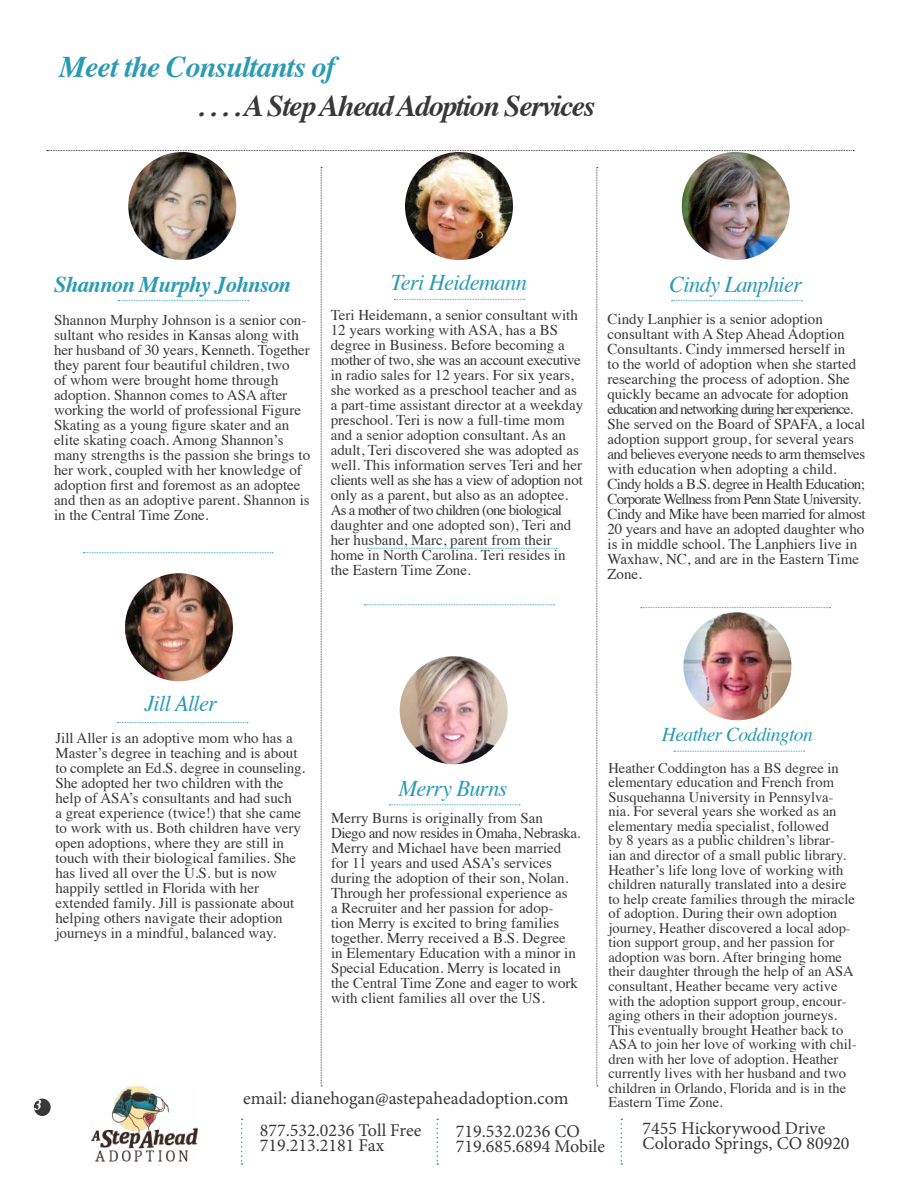
<style>
.page{position:relative;width:918px;height:1188px;background:#fff}
.page>*{position:absolute;margin:0;border:0;box-sizing:border-box;transform-origin:0 0}
.t1{font:italic 700 30px/39px "Times";letter-spacing:-.05em;color:#373837}
.t2{font:italic 22.5px "Times";letter-spacing:-.03em;color:#299bb4}
.t3{font:italic 700 22.5px "Times";letter-spacing:-.03em;color:#299bb4}
.subheader{font:italic 19.5px "Times";letter-spacing:-.03em;color:#299bb4}
.t4{font:18px/15px "Minion Pro";color:#373837}
.MainParagraph{font:15px/15px "Times";color:#373837}
.t5{font:italic 700 15px "Times";color:#fff}
.MainParagraph-2{font:14.55px/14.5px "Times";color:#373837}
.s1{color:#299bb4}
</style>
<div class="page">
<img style="left:91px;top:1086px;width:106px;height:76px">
<svg style="left:436px;top:1119px;width:2px;height:46px"></svg>
<svg style="left:621px;top:1119px;width:1px;height:46px"></svg>
<svg style="left:241px;top:1119px;width:2px;height:46px"></svg>
<div style="left:34px;top:1099px;width:17px;height:17px;background:#373837;border-radius:50%"></div>
<svg style="left:47px;top:150px;width:807px;height:1px"></svg>
<img style="left:683px;top:612px;width:108px;height:108px;border-radius:54px">
<svg style="left:674px;top:751px;width:131px;height:1px"></svg>
<svg style="left:321px;top:167px;width:1px;height:920px"></svg>
<svg style="left:83px;top:552px;width:190px;height:1px"></svg>
<svg style="left:365px;top:604px;width:189px;height:1px"></svg>
<svg style="left:367px;top:548px;width:190px;height:1px"></svg>
<svg style="left:641px;top:607px;width:189px;height:1px"></svg>
<svg style="left:596px;top:167px;width:2px;height:920px;background:#d0d0d0"></svg>
<img style="left:125px;top:573px;width:108px;height:108px;border-radius:53px">
<svg style="left:117px;top:722px;width:131px;height:1px"></svg>
<img style="left:128px;top:152px;width:108px;height:108px;border-radius:54px">
<svg style="left:118px;top:300px;width:131px;height:1px"></svg>
<img style="left:405px;top:152px;width:108px;height:108px;border-radius:54px">
<svg style="left:394px;top:299px;width:131px;height:1px"></svg>
<img style="left:682px;top:152px;width:108px;height:108px;border-radius:54px">
<svg style="left:672px;top:300px;width:130px;height:1px"></svg>
<img style="left:400px;top:656px;width:108px;height:108px;border-radius:54px">
<svg style="left:389px;top:804px;width:131px;height:1px"></svg>
<p class="t1" style="left:197px;top:44px;width:399px;text-indent:-138px"><span class="s1">Meet the Consultants of<br></span>. . . . A Step Ahead Adoption Services</p>
<p class="t3" style="left:54px;top:263px;width:239px">Shannon Murphy Johnson</p>
<p class="MainParagraph" style="left:54px;top:311px;width:258px">Shannon Murphy Johnson is a senior con&shy;sultant who resides in Kansas along with her husband of 30 years, Kenneth. Together they parent four beautiful children, two<br>of whom were brought home through adoption. Shannon comes to ASA after working the world of professional Figure Skating as a young figure skater and an elite skating coach. Among Shannon’s many strengths is the passion she brings to her work, coupled with her knowledge of adoption first and foremost as an adoptee and then as an adoptive parent. Shannon is in the Central Time Zone.</p>
<p class="t2" style="left:391px;top:263px;width:138px">Teri Heidemann</p>
<p class="t2" style="left:669px;top:265px;width:135px">Cindy Lanphier</p>
<p class="MainParagraph" style="left:331px;top:306px;width:254px">Teri Heidemann, a senior consultant with 12 years working with ASA, has a BS degree in Business. Before becoming a mother of two, she was an account executive in radio sales for 12 years. For six years, she worked as a preschool teacher and as a part-time assistant director at a weekday preschool. Teri is now a full-time mom and a senior adoption consultant. As an adult, Teri discovered she was adopted as well. This information serves Teri and her clients well as she has a view of adoption not only as a parent, but also as an adoptee.<br>As a mother of two children (one biological daughter and one adopted son), Teri and her husband, Marc, parent from their home in North Carolina. Teri resides in the Eastern Time Zone.</p>
<p class="MainParagraph" style="left:608px;top:311px;width:260px">Cindy Lanphier is a senior adoption consultant with A Step Ahead Adoption Consultants. Cindy immersed herself in<br>to the world of adoption when she started researching the process of adoption. She quickly became an advocate for adoption education and networking during her experience.<br>She served on the Board of SPAFA, a local adoption support group, for several years and believes everyone needs to arm themselves with education when adopting a child.<br>Cindy holds a B.S. degree in Health Education; Corporate Wellness from Penn State University.<br>Cindy and Mike have been married for almost 20 years and have an adopted daughter who is in middle school. The Lanphiers live in Waxhaw, NC, and are in the Eastern Time Zone.</p>
<p class="t5" style="left:34px;top:1091px;width:9px">3</p>
<p class="t2" style="left:144px;top:684px;width:74px">Jill Aller</p>
<p class="MainParagraph" style="left:55px;top:730px;width:239px">Jill Aller is an adoptive mom who has a</p>
<p class="subheader" style="left:662px;top:717px;width:152px">Heather Coddington</p>
<p class="MainParagraph" style="left:55px;top:745px;width:252px">Master’s degree in teaching and is about to complete an Ed.S. degree in counseling.<br>She adopted her two children with the help of ASA’s consultants and had such<br>a great experience (twice!) that she came to work with us. Both children have very open adoptions, where they are still in touch with their biological families. She has lived all over the U.S. but is now happily settled in Florida with her extended family. Jill is passionate about helping others navigate their adoption journeys in a mindful, balanced way.</p>
<p class="MainParagraph-2" style="left:608px;top:759px;width:250px">Heather Coddington has a BS degree in elementary education and French from Susquehanna University in Pennsylva&shy;nia. For several years she worked as an elementary media specialist, followed<br>by 8 years as a public children’s librar-<br>ian and director of a small public library.<br>Heather’s life long love of working with children naturally translated into a desire to help create families through the miracle of adoption. During their own adoption journey, Heather discovered a local adop&shy;tion support group, and her passion for adoption was born. After bringing home their daughter through the help of an ASA consultant, Heather became very active with the adoption support group, encour&shy;aging others in their adoption journeys.<br>This eventually brought Heather back to ASA to join her love of working with chil&shy;dren with her love of adoption. Heather currently lives with her husband and two children in Orlando, Florida and is in the Eastern Time Zone.</p>
<p class="t2" style="left:399px;top:769px;width:110px">Merry Burns</p>
<p class="MainParagraph" style="left:331px;top:809px;width:251px">Merry Burns is originally from San Diego and now resides in Omaha, Nebraska.<br>Merry and Michael have been married for 11 years and used ASA’s services during the adoption of their son, Nolan.<br>Through her professional experience as<br>a Recruiter and her passion for adop&shy;tion Merry is excited to bring families together. Merry received a B.S. Degree in Elementary Education with a minor in Special Education. Merry is located in the Central Time Zone and eager to work with client families all over the US.</p>
<p class="t4" style="left:243px;top:1091px;width:327px">email: dianehogan@astepaheadadoption.com</p>
<p class="t4" style="left:260px;top:1123px;width:163px">877.532.0236 Toll Free<br>719.213.2181 Fax</p>
<p class="t4" style="left:456px;top:1123px;width:151px">719.532.0236 CO<br>719.685.6894 Mobile</p>
<p class="t4" style="left:643px;top:1121px;width:209px">7455 Hickorywood Drive<br>Colorado Springs, CO 80920</p>
</div>
